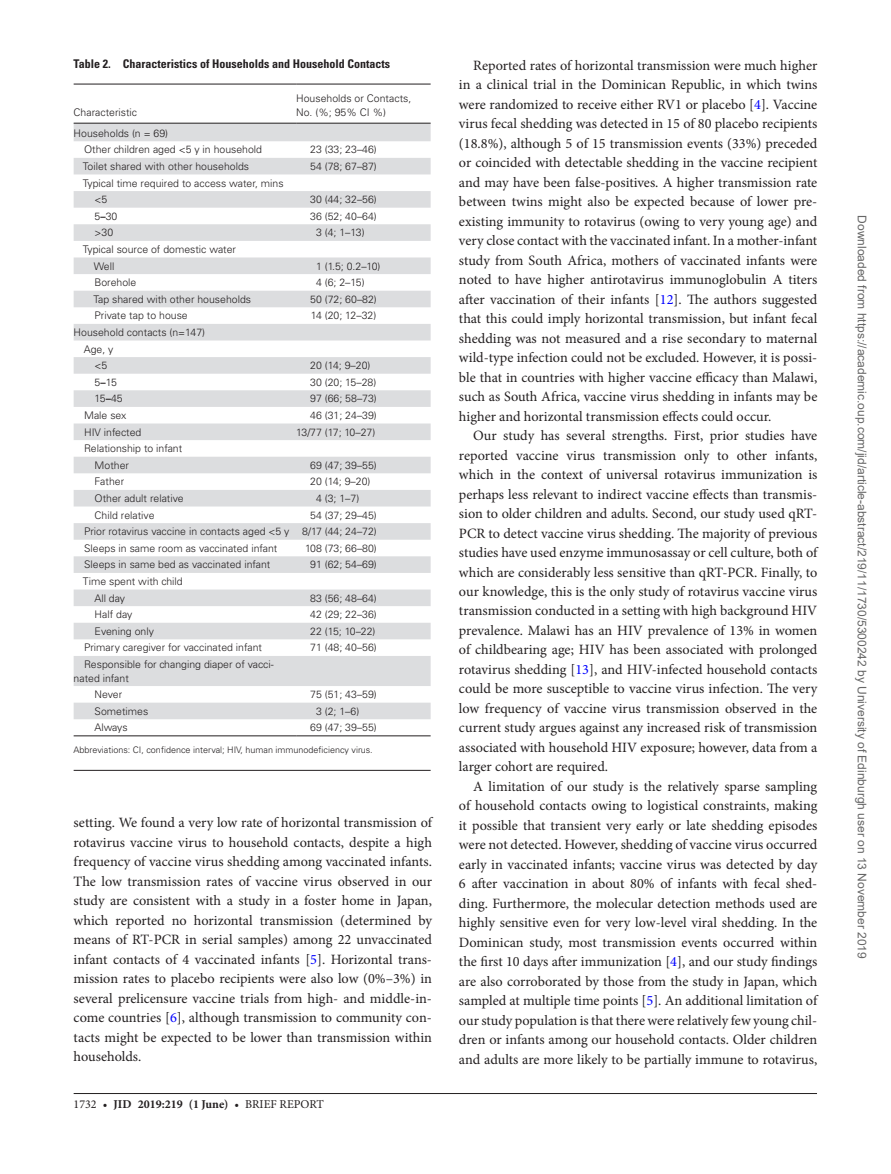
<style>
.page{position:relative;width:891px;height:1174px;background:#fff}
.page>*{position:absolute;margin:0;border:0;box-sizing:border-box;transform-origin:0 0}
.t1{font:14.25px/19.5px "Minion Pro";color:#231f20;text-align:justify}
.t2{font:12px "Arial";color:#666}
.t3{font:700 condensed 12px "Univers LT Std";color:#231f20}
.t4{font:700 12px "Minion Pro";color:#231f20}
.t5{font:300 10.5px/16.6px "Univers LT Std";color:#231f20}
.t6{font:300 9px "Univers LT Std";color:#231f20}
.s1{font-weight:700}
.s2{color:#00f}
.s3{font-weight:400}
</style>
<div class="page">
<hr style="left:74px;top:1093px;width:743px;height:1px;background:#231f20">
<svg style="left:74px;top:124px;width:357px;height:595px;fill:#dedfe1"></svg>
<hr style="left:74px;top:84px;width:222px;height:1px;background:#231f20">
<hr style="left:74px;top:123px;width:222px;height:1px;background:#231f20">
<hr style="left:296px;top:84px;width:135px;height:1px;background:#231f20">
<hr style="left:296px;top:123px;width:135px;height:1px;background:#231f20">
<hr style="left:74px;top:735px;width:222px;height:1px;background:#231f20">
<hr style="left:296px;top:735px;width:135px;height:1px;background:#231f20">
<hr style="left:74px;top:770px;width:357px;height:1px;background:#231f20">
<p class="t3" style="left:74px;top:56px;width:318px">Table 2. Characteristics of Households and Household Contacts</p>
<p class="t5" style="left:74px;top:104px;width:65px">Characteristic</p>
<p class="t5" style="left:296px;top:92px;width:117px;line-height:13.5px">Households or Contacts,<br>No. (%; 95% CI %)</p>
<p class="t5" style="left:84px;top:125px;width:179px;text-indent:-10px">Households (n = 69)<br>Other children aged &lt;5 y in household</p>
<p class="t5" style="left:310px;top:141px;width:68px">23 (33; 23–46)</p>
<p class="t5" style="left:83px;top:158px;width:168px">Toilet shared with other households</p>
<p class="t5" style="left:310px;top:158px;width:68px">54 (78; 67–87)</p>
<p class="t5" style="left:95px;top:175px;width:191px;text-indent:-12px">Typical time required to access water, mins &lt;5</p>
<p class="t5" style="left:310px;top:191px;width:68px">30 (44; 32–56)</p>
<p class="t5" style="left:95px;top:208px;width:24px">5<span class="s1">–</span>30</p>
<p class="t5" style="left:310px;top:208px;width:68px">36 (52; 40–64)</p>
<p class="t5" style="left:95px;top:224px;width:20px">&gt;30</p>
<p class="t5" style="left:316px;top:224px;width:50px">3 (4; 1–13)</p>
<p class="t5" style="left:94px;top:241px;width:144px;text-indent:-11px">Typical source of domestic water<br>Well</p>
<p class="t5" style="left:316px;top:258px;width:66px">1 (1.5; 0.2–10)</p>
<p class="t5" style="left:95px;top:274px;width:43px">Borehole</p>
<p class="t5" style="left:316px;top:274px;width:50px">4 (6; 2–15)</p>
<p class="t5" style="left:93px;top:291px;width:159px">Tap shared with other households</p>
<p class="t5" style="left:310px;top:291px;width:68px">50 (72; 60–82)</p>
<p class="t5" style="left:95px;top:307px;width:95px">Private tap to house</p>
<p class="t5" style="left:311px;top:307px;width:67px">14 (20; 12–32)</p>
<p class="t5" style="left:74px;top:324px;width:133px">Household contacts (n=147)</p>
<p class="t5" style="left:84px;top:341px;width:31px">Age, y</p>
<p class="t5" style="left:95px;top:357px;width:14px">&lt;5</p>
<p class="t5" style="left:310px;top:357px;width:62px">20 (14; 9–20)</p>
<p class="t5" style="left:95px;top:374px;width:24px">5<span class="s1">–</span>15</p>
<p class="t5" style="left:310px;top:374px;width:68px">30 (20; 15–28)</p>
<p class="t5" style="left:95px;top:390px;width:30px">15<span class="s1">–</span>45</p>
<p class="t5" style="left:310px;top:390px;width:68px">97 (66; 58–73)</p>
<p class="t5" style="left:84px;top:407px;width:44px">Male sex</p>
<p class="t5" style="left:310px;top:407px;width:68px">46 (31; 24–39)</p>
<p class="t5" style="left:84px;top:424px;width:59px">HIV infected</p>
<p class="t5" style="left:296px;top:424px;width:81px">13/77 (17; 10–27)</p>
<p class="t5" style="left:95px;top:440px;width:89px;text-indent:-10px">Relationship to infant<br>Mother</p>
<p class="t5" style="left:310px;top:457px;width:68px">69 (47; 39–55)</p>
<p class="t5" style="left:95px;top:473px;width:31px">Father</p>
<p class="t5" style="left:310px;top:473px;width:62px">20 (14; 9–20)</p>
<p class="t5" style="left:95px;top:490px;width:91px">Other adult relative</p>
<p class="t5" style="left:316px;top:490px;width:45px">4 (3; 1–7)</p>
<p class="t5" style="left:95px;top:507px;width:61px">Child relative</p>
<p class="t5" style="left:84px;top:507px;width:294px;text-align:justify;text-indent:226px">54 (37; 29–45)<br>Prior rotavirus vaccine in contacts aged &lt;5 y 8/17 (44; 24–72)<br>Sleeps in same room as vaccinated infant</p>
<p class="t5" style="left:305px;top:540px;width:73px">108 (73; 66–80)</p>
<p class="t5" style="left:84px;top:556px;width:188px">Sleeps in same bed as vaccinated infant</p>
<p class="t5" style="left:310px;top:556px;width:68px">91 (62; 54–69)</p>
<p class="t5" style="left:94px;top:573px;width:90px;text-indent:-11px">Time spent with child<br>All day</p>
<p class="t5" style="left:310px;top:590px;width:68px">83 (56; 48–64)</p>
<p class="t5" style="left:95px;top:606px;width:39px">Half day</p>
<p class="t5" style="left:310px;top:606px;width:68px">42 (29; 22–36)</p>
<p class="t5" style="left:95px;top:623px;width:61px">Evening only</p>
<p class="t5" style="left:310px;top:623px;width:67px">22 (15; 10–22)</p>
<p class="t5" style="left:84px;top:639px;width:179px">Primary caregiver for vaccinated infant</p>
<p class="t5" style="left:310px;top:639px;width:68px">71 (48; 40–56)</p>
<p class="t5" style="left:74px;top:658px;width:202px;line-height:13.5px;text-indent:10px">Responsible for changing diaper of vacci&shy;nated infant</p>
<p class="t5" style="left:95px;top:686px;width:29px">Never</p>
<p class="t5" style="left:310px;top:686px;width:68px">75 (51; 43–59)</p>
<p class="t5" style="left:95px;top:703px;width:55px">Sometimes</p>
<p class="t5" style="left:316px;top:703px;width:45px">3 (2; 1–6)</p>
<p class="t5" style="left:94px;top:719px;width:35px">Always</p>
<p class="t5" style="left:310px;top:719px;width:68px">69 (47; 39–55)</p>
<p class="t6" style="left:74px;top:744px;width:301px">Abbreviations: CI, confidence interval; HIV, human immunodeficiency virus.</p>
<p class="t1" style="left:74px;top:813px;width:360px">setting. We found a very low rate of horizontal transmission of rotavirus vaccine virus to household contacts, despite a high frequency of vaccine virus shedding among vaccinated infants.<br>The low transmission rates of vaccine virus observed in our study are consistent with a study in a foster home in Japan, which reported no horizontal transmission (determined by means of RT-PCR in serial samples) among 22 unvaccinated infant contacts of 4 vaccinated infants [<span class="s2">5</span>]. Horizontal trans&shy;mission rates to placebo recipients were also low (0%–3%) in several prelicensure vaccine trials from high- and middle-in&shy;come countries [<span class="s2">6</span>], although transmission to community con&shy;tacts might be expected to be lower than transmission within households.</p>
<p class="t4" style="left:74px;top:1095px;width:252px"><span class="s3">1732 •</span> jid 2019:219 (1 June) <span class="s3">• BRIEF REPORT</span></p>
<p class="t1" style="left:459px;top:55px;width:360px;text-indent:14px">Reported rates of horizontal transmission were much higher in a clinical trial in the Dominican Republic, in which twins were randomized to receive either RV1 or placebo [<span class="s2">4</span>]. Vaccine virus fecal shedding was detected in 15 of 80 placebo recipients (18.8%), although 5 of 15 transmission events (33%) preceded or coincided with detectable shedding in the vaccine recipient and may have been false-positives. A higher transmission rate between twins might also be expected because of lower pre&shy;existing immunity to rotavirus (owing to very young age) and very close contact with the vaccinated infant. In a mother-infant study from South Africa, mothers of vaccinated infants were noted to have higher antirotavirus immunoglobulin A titers after vaccination of their infants [<span class="s2">12</span>]. The authors suggested that this could imply horizontal transmission, but infant fecal shedding was not measured and a rise secondary to maternal wild-type infection could not be excluded. However, it is possi&shy;ble that in countries with higher vaccine efficacy than Malawi, such as South Africa, vaccine virus shedding in infants may be higher and horizontal transmission effects could occur.</p>
<p class="t1" style="left:459px;top:426px;width:360px;text-indent:14px">Our study has several strengths. First, prior studies have reported vaccine virus transmission only to other infants, which in the context of universal rotavirus immunization is perhaps less relevant to indirect vaccine effects than transmis&shy;sion to older children and adults. Second, our study used qRT-PCR to detect vaccine virus shedding. The majority of previous studies have used enzyme immunosassay or cell culture, both of which are considerably less sensitive than qRT-PCR. Finally, to our knowledge, this is the only study of rotavirus vaccine virus transmission conducted in a setting with high background HIV prevalence. Malawi has an HIV prevalence of 13% in women of childbearing age; HIV has been associated with prolonged rotavirus shedding [<span class="s2">13</span>], and HIV-infected household contacts could be more susceptible to vaccine virus infection. The very low frequency of vaccine virus transmission observed in the current study argues against any increased risk of transmission associated with household HIV exposure; however, data from a larger cohort are required.</p>
<p class="t1" style="left:459px;top:777px;width:360px;text-indent:14px">A limitation of our study is the relatively sparse sampling of household contacts owing to logistical constraints, making it possible that transient very early or late shedding episodes were not detected. However, shedding of vaccine virus occurred early in vaccinated infants; vaccine virus was detected by day 6 after vaccination in about 80% of infants with fecal shed&shy;ding. Furthermore, the molecular detection methods used are highly sensitive even for very low-level viral shedding. In the Dominican study, most transmission events occurred within the first 10 days after immunization [<span class="s2">4</span>], and our study findings are also corroborated by those from the study in Japan, which sampled at multiple time points [<span class="s2">5</span>]. An additional limitation of our study population is that there were relatively few young chil&shy;dren or infants among our household contacts. Older children and adults are more likely to be partially immune to rotavirus,</p>
<p class="t2" style="left:866px;top:215px;width:745px;rotate:90deg">Downloaded from https://academic.oup.com/jid/article-abstract/219/11/1730/5300242 by University of Edinburgh user on 13 November 2019</p>
</div>
